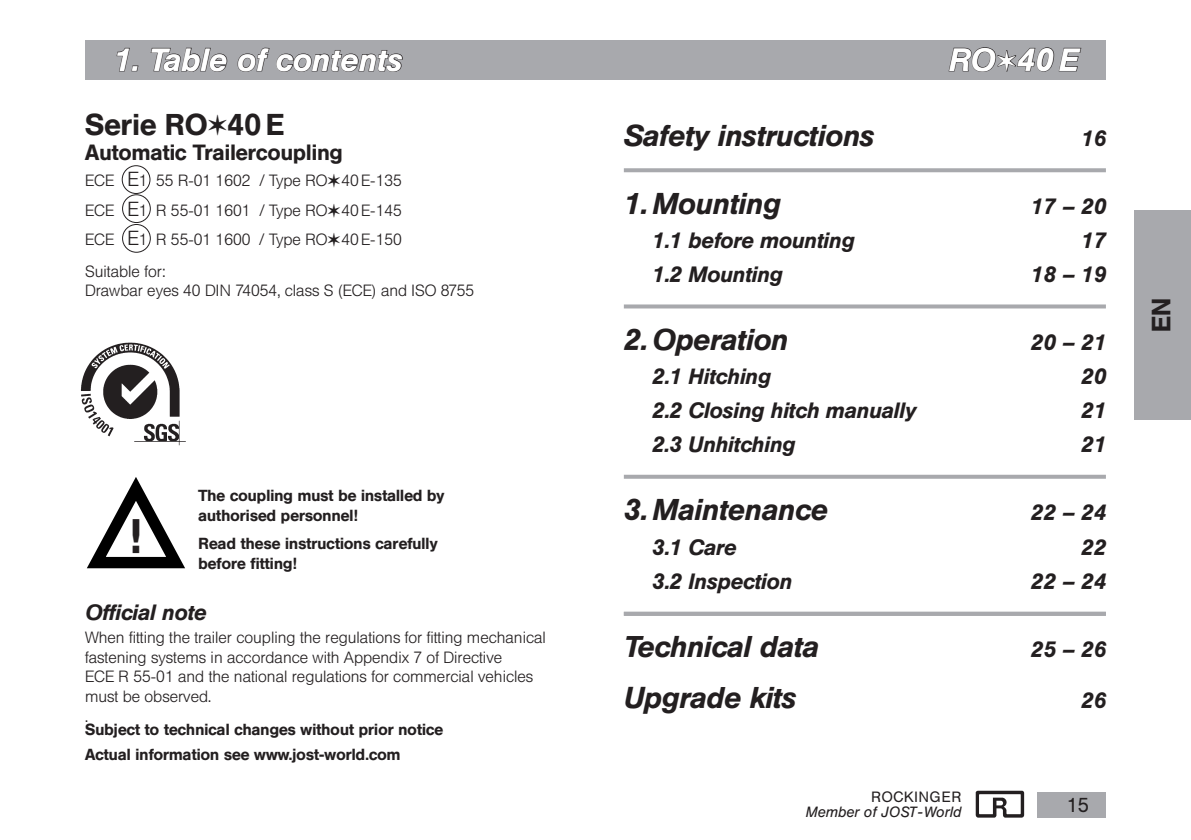
<style>
.page{position:relative;width:1191px;height:840px;background:#fff}
.page>*{position:absolute;margin:0;border:0;box-sizing:border-box;transform-origin:0 0}
.t1{font:700 condensed 48px "HE10";color:#231f20}
.t2{font:italic 500 32px "HE10";letter-spacing:.025em;color:#fff}
.t3{font:500 30px "HE10";letter-spacing:.015em;color:#231f20}
.t4{font:italic 500 29.8px "HE10";letter-spacing:.015em;color:#231f20}
.t5{font:500 26.4px "HE10";color:#231f20}
.t6{font:italic 500 22px "HE10";letter-spacing:.015em;color:#231f20}
.t7{font:500 22px "HE10";letter-spacing:.015em;color:#231f20}
.t8{font:20px "HE10";color:#231f20}
.t9{font:300 16px/19.8px "HE10";letter-spacing:.015em;color:#231f20}
.t10{font:500 16px/19.8px "HE10";letter-spacing:.015em;color:#231f20}
.t11{font:italic 14.8px/14.8px "HE10";letter-spacing:.015em;color:#231f20;text-align:right}
.s1{font-family:"ZA15 No 100";font-weight:400;font-style:normal;font-size:24px}
.s2{font-family:"ZA15 No 100";font-weight:400;font-size:24px}
.s3{font-size:20px}
.s4{font-family:"ZA15 No 100";font-weight:400}
.s5{font-style:normal}
</style>
<div class="page">
<div style="left:1037px;top:791px;width:69px;height:25px;background:#a8a9ad"></div>
<img style="left:975px;top:790px;width:49px;height:28px">
<div style="left:85px;top:40px;width:1021px;height:39px;background:#a8a9ad"></div>
<svg style="left:116px;top:47px;width:23px;height:25px"></svg>
<svg style="left:150px;top:47px;width:78px;height:25px"></svg>
<svg style="left:237px;top:47px;width:33px;height:33px"></svg>
<svg style="left:276px;top:50px;width:127px;height:30px"></svg>
<svg style="left:948px;top:47px;width:134px;height:33px"></svg>
<svg style="left:624px;top:168px;width:482px;height:4px;background:#adaeb2"></svg>
<svg style="left:624px;top:304px;width:482px;height:4px;background:#b2b3b6"></svg>
<svg style="left:624px;top:474px;width:482px;height:4px;background:#b8b9bc"></svg>
<svg style="left:624px;top:611px;width:482px;height:4px;background:#b5b6ba"></svg>
<svg style="left:86px;top:477px;width:99px;height:92px"></svg>
<div style="left:122px;top:165px;width:28px;height:29px;border:1px solid #231f20;border-radius:50%"></div>
<div style="left:122px;top:194px;width:29px;height:29px;border:1px solid #231f20;border-radius:50%"></div>
<div style="left:122px;top:224px;width:29px;height:28px;border:1px solid #231f20;border-radius:50%"></div>
<div style="left:1134px;top:210px;width:57px;height:210px;background:#a8a9ad"></div>
<img style="left:80px;top:342px;width:106px;height:104px">
<p class="t2" style="left:113px;top:41px;width:290px">1. Table of contents</p>
<p class="t2" style="left:948px;top:41px;width:131px">RO<span class="s1">i</span>40 E</p>
<p class="t3" style="left:85px;top:106px;width:200px">Serie RO<span class="s2">i</span>40 E</p>
<p class="t7" style="left:85px;top:139px;width:259px">Automatic Trailercoupling</p>
<p class="t9" style="left:85px;top:165px;width:318px;line-height:30.2px;text-align:justify">ECE <span class="s3">E</span>1 55 R-01 1602 / Type RO<span class="s4">i</span>40 E-135<br>ECE <span class="s3">E</span>1 R 55-01 1601 / Type RO<span class="s4">i</span>40 E-145<br>ECE <span class="s3">E</span>1 R 55-01 1600 / Type RO<span class="s4">i</span>40 E-150<br>Suitable for:</p>
<p class="t9" style="left:85px;top:281px;width:390px">Drawbar eyes 40 DIN 74054, class S (ECE) and ISO 8755</p>
<p class="t1" style="left:129px;top:508px;width:13px">!</p>
<p class="t10" style="left:198px;top:485px;width:247px">The coupling must be installed by authorised personnel!</p>
<p class="t10" style="left:198px;top:533px;width:240px">Read these instructions carefully before fitting!</p>
<p class="t6" style="left:85px;top:599px;width:122px">Official note</p>
<p class="t9" style="left:85px;top:626px;width:462px">When fitting the trailer coupling the regulations for fitting mechanical fastening systems in accordance with Appendix 7 of Directive<br>ECE R 55-01 and the national regulations for commercial vehicles must be observed.<br>.</p>
<p class="t10" style="left:85px;top:715px;width:359px;line-height:25.6px">Subject to technical changes without prior notice<br>Actual information see www.jost-world.com</p>
<p class="t4" style="left:624px;top:118px;width:251px">Safety instructions</p>
<p class="t6" style="left:1081px;top:125px;width:26px">16</p>
<p class="t4" style="left:624px;top:186px;width:157px">1. Mounting</p>
<p class="t6" style="left:1031px;top:193px;width:76px">17 – 20</p>
<p class="t6" style="left:652px;top:227px;width:203px">1.1 before mounting</p>
<p class="t6" style="left:1081px;top:227px;width:26px">17</p>
<p class="t6" style="left:652px;top:261px;width:132px">1.2 Mounting</p>
<p class="t6" style="left:1031px;top:261px;width:76px">18 – 19</p>
<p class="t4" style="left:624px;top:322px;width:165px">2. Operation</p>
<p class="t6" style="left:1031px;top:329px;width:76px">20 – 21</p>
<p class="t6" style="left:652px;top:363px;width:120px">2.1 Hitching</p>
<p class="t6" style="left:1081px;top:363px;width:26px">20</p>
<p class="t6" style="left:652px;top:397px;width:265px">2.2 Closing hitch manually</p>
<p class="t6" style="left:1081px;top:397px;width:26px">21</p>
<p class="t6" style="left:652px;top:431px;width:144px">2.3 Unhitching</p>
<p class="t6" style="left:1081px;top:431px;width:26px">21</p>
<p class="t4" style="left:624px;top:492px;width:205px">3. Maintenance</p>
<p class="t6" style="left:1031px;top:499px;width:76px">22 – 24</p>
<p class="t6" style="left:652px;top:533px;width:85px">3.1 Care</p>
<p class="t6" style="left:1081px;top:533px;width:26px">22</p>
<p class="t6" style="left:652px;top:567px;width:141px">3.2 Inspection</p>
<p class="t6" style="left:1031px;top:567px;width:76px">22 – 24</p>
<p class="t4" style="left:624px;top:628px;width:196px">Technical data</p>
<p class="t6" style="left:1031px;top:636px;width:76px">25 – 26</p>
<p class="t4" style="left:624px;top:679px;width:173px">Upgrade kits</p>
<p class="t6" style="left:1081px;top:687px;width:26px">26</p>
<p class="t11" style="left:806px;top:789px;width:157px"><span class="s5">ROCKINGER<br></span>Member of JOST-World</p>
<p class="t8" style="left:1066px;top:792px;width:24px">15</p>
<p class="t5" style="left:1145px;top:332px;width:36px;rotate:-90deg">EN</p>
</div>
